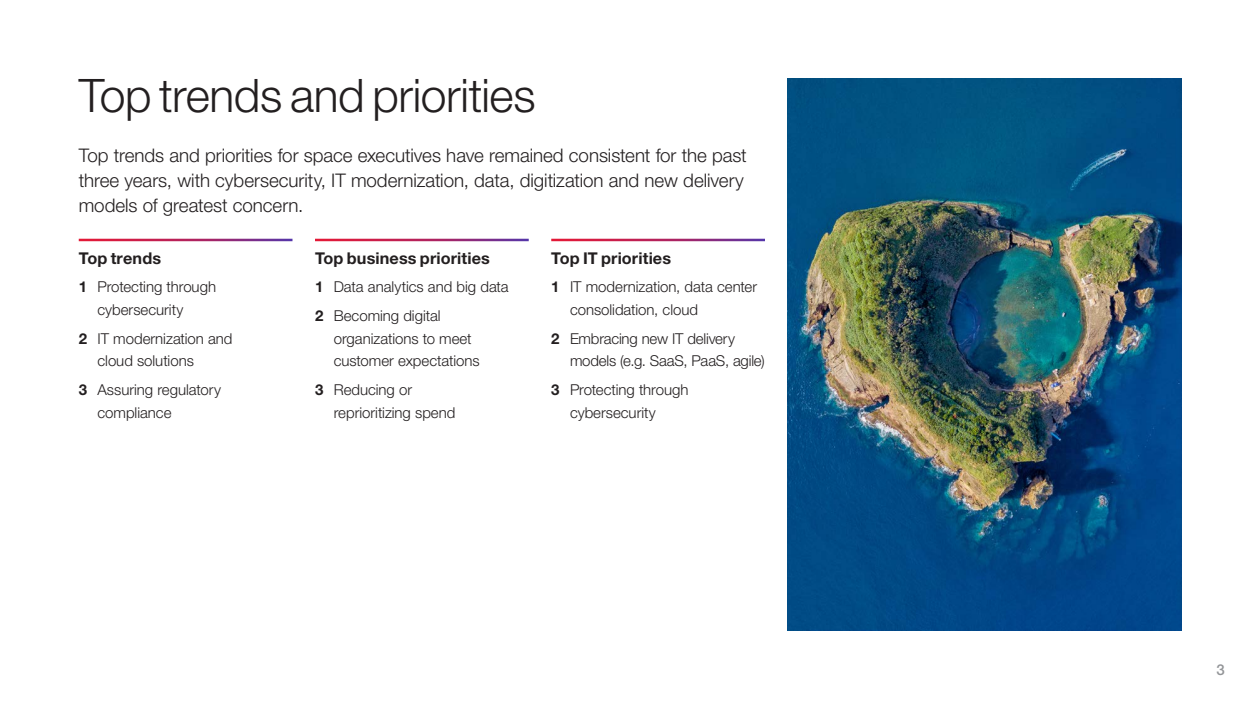
<style>
.page{position:relative;width:1260px;height:709px;background:#fff}
.page>*{position:absolute;margin:0;border:0;box-sizing:border-box;transform-origin:0 0}
.t1{font:300 46.25px "Helvetica Neue LT Pro";letter-spacing:-.01em;color:#231f20}
.Text_intro{font:300 18.75px/25px "Helvetica Neue LT Pro";letter-spacing:-.005em;color:#231f20}
.H4___gradiant_line{font:700 16.25px "Helvetica Neue LT Pro";letter-spacing:.005em;color:#231f20}
.t2{font:300 15px/22.5px "Helvetica Neue LT Pro";color:#231f20}
.t3{font:500 15px "Helvetica Neue LT Pro";color:#939598}
.s1{font-weight:700}
</style>
<div class="page">
<img style="left:788px;top:79px;width:393px;height:551px">
<h1 class="t1" style="left:79px;top:67px;width:459px">Top trends and priorities</h1>
<p class="Text_intro" style="left:79px;top:142px;width:670px">Top trends and priorities for space executives have remained consistent for the past three years, with cybersecurity, IT modernization, data, digitization and new delivery models of greatest concern.</p>
<p class="H4___gradiant_line" style="left:79px;top:248px;width:84px">Top trends</p>
<p class="t2" style="left:98px;top:275px;width:120px;text-indent:-19px"><span class="s1">1</span> Protecting through cybersecurity</p>
<p class="t2" style="left:98px;top:327px;width:137px;text-indent:-19px"><span class="s1">2</span> IT modernization and cloud solutions</p>
<p class="t2" style="left:98px;top:378px;width:125px;text-indent:-19px"><span class="s1">3</span> Assuring regulatory compliance</p>
<p class="H4___gradiant_line" style="left:315px;top:248px;width:176px">Top business priorities</p>
<p class="t2" style="left:315px;top:275px;width:195px"><span class="s1">1</span> Data analytics and big data</p>
<p class="t2" style="left:334px;top:304px;width:147px;text-indent:-19px"><span class="s1">2</span> Becoming digital organizations to meet customer expectations</p>
<p class="t2" style="left:334px;top:378px;width:123px;text-indent:-19px"><span class="s1">3</span> Reducing or reprioritizing spend</p>
<p class="H4___gradiant_line" style="left:551px;top:248px;width:121px">Top IT priorities</p>
<p class="t2" style="left:570px;top:275px;width:189px;text-indent:-19px"><span class="s1">1</span> IT modernization, data center consolidation, cloud</p>
<p class="t2" style="left:570px;top:327px;width:196px;text-indent:-19px"><span class="s1">2</span> Embracing new IT delivery models (e.g. SaaS, PaaS, agile)</p>
<p class="t2" style="left:570px;top:378px;width:120px;text-indent:-19px"><span class="s1">3</span> Protecting through cybersecurity</p>
<p class="t3" style="left:1216px;top:660px;width:10px">3</p>
</div>
